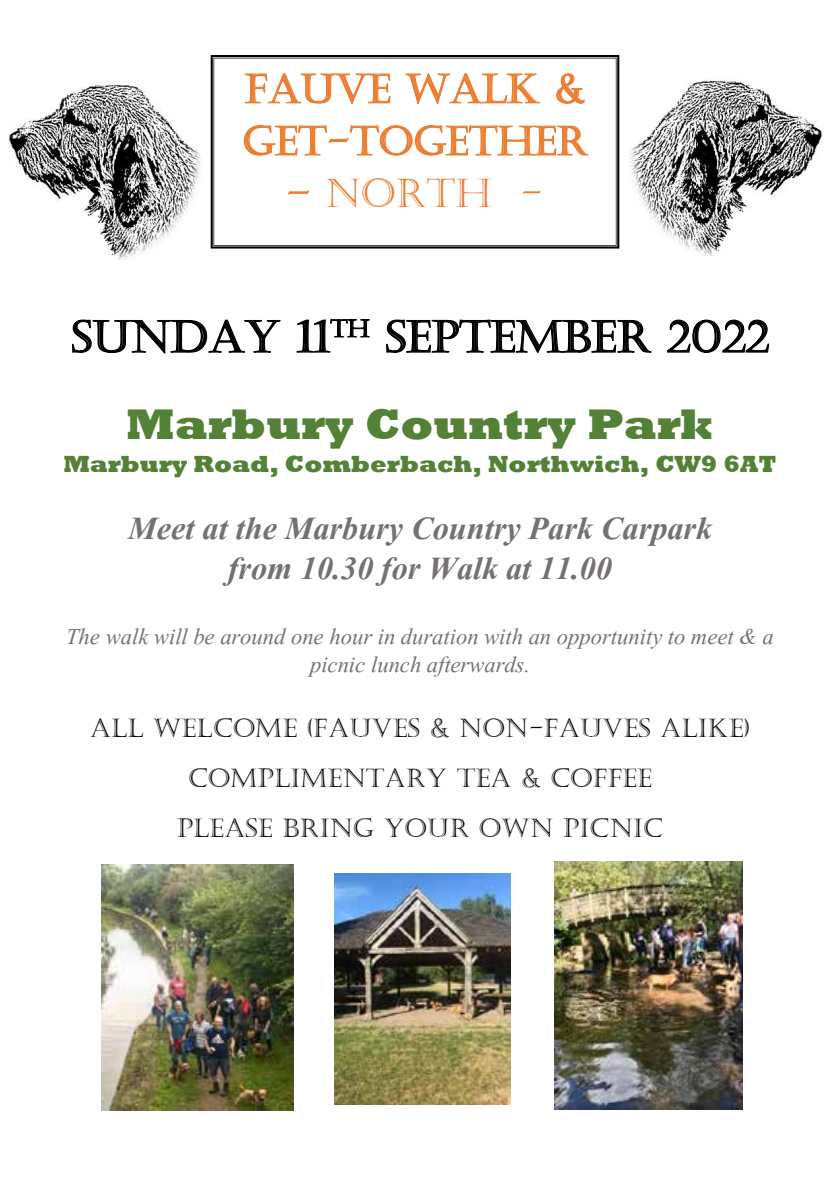
<style>
.page{position:relative;width:840px;height:1191px;background:#fff}
.page>*{position:absolute;margin:0;border:0;box-sizing:border-box;transform-origin:0 0}
.t1{font:44px "Castellar";color:#000}
.t2{font:800 44px "Rockwell";color:#538135}
.t3{font:700 40px/40px "Vijaya";color:#767171;text-align:center}
.t4{font:40px/52.2px "Castellar";color:#ed7d31}
.t5{font:28px/28px "Vijaya";color:#767171;text-align:center}
.t6{font:26px/50px "Castellar";color:#000;text-align:center}
.t7{font:800 24px "Rockwell";color:#538135}
</style>
<div class="page">
<img style="left:101px;top:864px;width:192px;height:246px">
<img style="left:334px;top:873px;width:176px;height:231px">
<img style="left:554px;top:861px;width:188px;height:248px">
<img style="left:9px;top:85px;width:192px;height:174px">
<img style="left:630px;top:79px;width:193px;height:176px">
<svg style="left:210px;top:55px;width:409px;height:193px"></svg>
<h2 class="t4" style="left:242px;top:64px;width:347px">FAUVE WALK &amp;<br>GET-TOGETHER</h2>
<h2 class="t4" style="left:287px;top:168px;width:257px">– NORTH -</h2>
<h1 class="t1" style="left:71px;top:312px;width:699px">SUNDAY 11<sup>TH</sup> SEPTEMBER 2022</h1>
<h1 class="t2" style="left:126px;top:399px;width:588px">Marbury Country Park</h1>
<p class="t7" style="left:63px;top:450px;width:714px">Marbury Road, Comberbach, Northwich, CW9 6AT</p>
<h2 class="t3" style="left:128px;top:503px;width:585px">Meet at the Marbury Country Park Carpark from 10.30 for Walk at 11.00</h2>
<p class="t5" style="left:66px;top:619px;width:708px">The walk will be around one hour in duration with an opportunity to meet &amp; a picnic lunch afterwards.</p>
<p class="t6" style="left:90px;top:704px;width:661px">ALL WELCOME (FAUVES &amp; NON-FAUVES ALIKE)<br>COMPLIMENTARY TEA &amp; COFFEE<br>PLEASE BRING YOUR OWN PICNIC</p>
</div>
